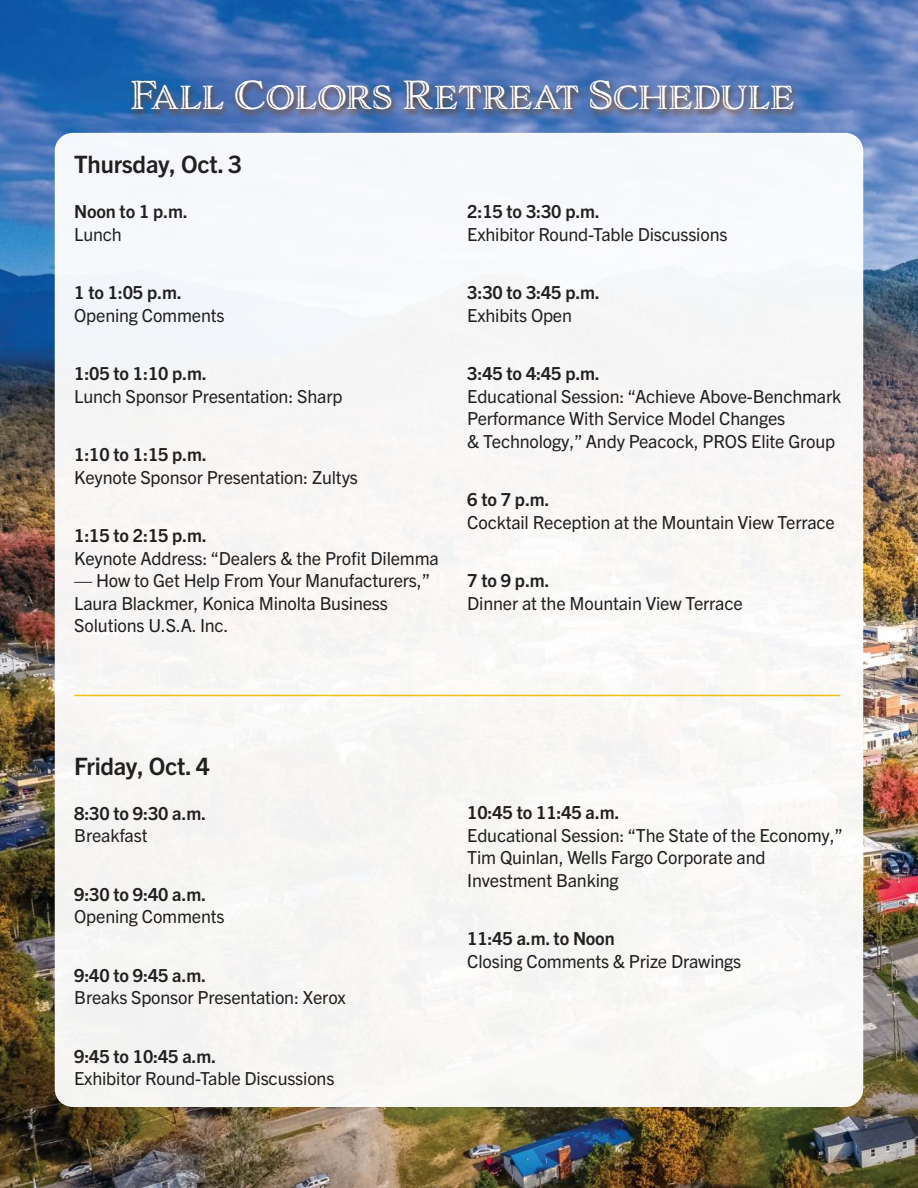
<style>
.page{position:relative;width:918px;height:1188px;background:#fff}
.page>*{position:absolute;margin:0;border:0;box-sizing:border-box;transform-origin:0 0}
.t1{font:37.5px "Adorn Engraved";letter-spacing:-.05em;color:#fff}
.t2{font:700 24px "Trade Gothic Next LT Pro";letter-spacing:-.01em;color:#221f1f}
.t3{font:18px/22.5px "Trade Gothic Next LT Pro";letter-spacing:-.01em;color:#221f1f}
.t4{font:700 18px "Trade Gothic Next LT Pro";letter-spacing:-.01em;color:#221f1f}
</style>
<div class="page">
<img style="left:0;top:0;width:918px;height:1188px">
<div style="left:55px;top:133px;width:808px;height:974px;background:#f7f7f6;border-radius:18px"></div>
<hr style="left:74px;top:695px;width:766px;height:1px;background:#efbe18">
<svg style="left:129px;top:78px;width:672px;height:41px;background:#576f9e"></svg>
<h1 class="t1" style="left:129px;top:74px;width:668px">Fall Colors Retreat Schedule</h1>
<h2 class="t2" style="left:74px;top:156px;width:169px">Thursday, Oct. 3</h2>
<p class="t4" style="left:74px;top:205px;width:115px">Noon to 1 p.m.</p>
<p class="t3" style="left:74px;top:225px;width:49px">Lunch</p>
<p class="t4" style="left:74px;top:286px;width:109px">1 to 1:05 p.m.</p>
<p class="t3" style="left:74px;top:306px;width:152px">Opening Comments</p>
<p class="t4" style="left:74px;top:367px;width:134px">1:05 to 1:10 p.m.</p>
<p class="t3" style="left:74px;top:387px;width:270px">Lunch Sponsor Presentation: Sharp</p>
<p class="t4" style="left:74px;top:448px;width:134px">1:10 to 1:15 p.m.</p>
<p class="t3" style="left:74px;top:468px;width:285px">Keynote Sponsor Presentation: Zultys</p>
<p class="t4" style="left:74px;top:529px;width:134px">1:15 to 2:15 p.m.</p>
<p class="t3" style="left:74px;top:549px;width:366px">Keynote Address: “Dealers &amp; the Profit Dilemma</p>
<p class="t3" style="left:74px;top:571px;width:358px">— How to Get Help From Your Manufacturers,”<br>Laura Blackmer, Konica Minolta Business<br>Solutions U.S.A. Inc.</p>
<p class="t4" style="left:467px;top:205px;width:134px">2:15 to 3:30 p.m.</p>
<p class="t3" style="left:467px;top:224px;width:262px">Exhibitor Round-Table Discussions</p>
<p class="t4" style="left:467px;top:286px;width:134px">3:30 to 3:45 p.m.</p>
<p class="t3" style="left:467px;top:305px;width:106px">Exhibits Open</p>
<p class="t4" style="left:467px;top:367px;width:134px">3:45 to 4:45 p.m.</p>
<p class="t3" style="left:467px;top:386px;width:376px">Educational Session: “Achieve Above-Benchmark<br>Performance With Service Model Changes<br>&amp; Technology,” Andy Peacock, PROS Elite Group</p>
<p class="t4" style="left:467px;top:493px;width:84px">6 to 7 p.m.</p>
<p class="t3" style="left:467px;top:512px;width:369px">Cocktail Reception at the Mountain View Terrace</p>
<p class="t4" style="left:467px;top:574px;width:84px">7 to 9 p.m.</p>
<p class="t3" style="left:467px;top:593px;width:277px">Dinner at the Mountain View Terrace</p>
<h2 class="t2" style="left:74px;top:757px;width:137px">Friday, Oct. 4</h2>
<p class="t4" style="left:74px;top:807px;width:133px">8:30 to 9:30 a.m.</p>
<p class="t3" style="left:74px;top:826px;width:75px">Breakfast</p>
<p class="t4" style="left:74px;top:888px;width:133px">9:30 to 9:40 a.m.</p>
<p class="t3" style="left:74px;top:907px;width:152px">Opening Comments</p>
<p class="t4" style="left:74px;top:969px;width:133px">9:40 to 9:45 a.m.</p>
<p class="t3" style="left:74px;top:988px;width:273px">Breaks Sponsor Presentation: Xerox</p>
<p class="t4" style="left:74px;top:1050px;width:144px">9:45 to 10:45 a.m.</p>
<p class="t3" style="left:74px;top:1069px;width:262px">Exhibitor Round-Table Discussions</p>
<p class="t4" style="left:467px;top:806px;width:154px">10:45 to 11:45 a.m.</p>
<p class="t3" style="left:467px;top:826px;width:377px">Educational Session: “The State of the Economy,”<br>Tim Quinlan, Wells Fargo Corporate and<br>Investment Banking</p>
<p class="t4" style="left:467px;top:932px;width:149px">11:45 a.m. to Noon</p>
<p class="t3" style="left:467px;top:952px;width:276px">Closing Comments &amp; Prize Drawings</p>
</div>
